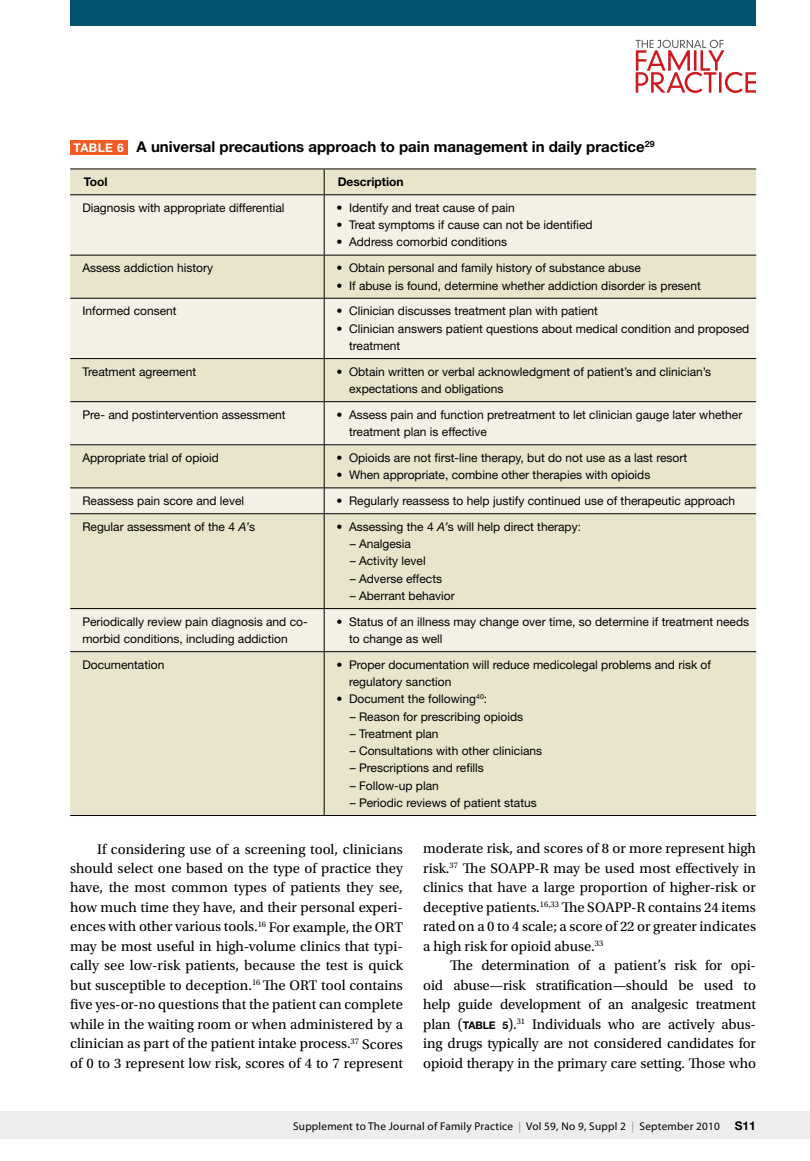
<style>
.page{position:relative;width:810px;height:1161px;background:#fff}
.page>*{position:absolute;margin:0;border:0;box-sizing:border-box;transform-origin:0 0}
.t1{font:700 15px "Helvetica Neue LT Std";color:#000}
.t2{font:14.7px/19.5px "Utopia Std";color:#000;text-align:justify}
.t3{font:12px/17.2px "Helvetica Neue LT Std";color:#000}
.t4{font:700 12px "Helvetica Neue LT Std";color:#000}
.t5{font:11.25px "Myriad Pro";letter-spacing:.02em;color:#000}
.s1{font-size:12px;color:#fff}
.s2{font-style:italic}
.s3{font-family:"Helvetica Neue LT Std";font-weight:700;font-size:10.5px}
.s4{color:#939598}
.s5{font-family:"Helvetica Neue LT Std";font-weight:700;font-size:12px}
</style>
<div class="page">
<div style="left:0;top:1112px;width:810px;height:27px;background:#ecedee"></div>
<div style="left:70px;top:0;width:686px;height:26px;background:#00546f"></div>
<svg style="left:636px;top:40px;width:120px;height:53px"></svg>
<div style="left:70px;top:140px;width:58px;height:15px;background:#f15a22"></div>
<div style="left:70px;top:170px;width:686px;height:645px;background:#e8e5cc"></div>
<svg style="left:70px;top:195px;width:686px;height:456px;background:#ece9d7"></svg>
<hr style="left:70px;top:169px;width:254px;height:1px;background:#000">
<hr style="left:324px;top:169px;width:432px;height:1px;background:#000">
<svg style="left:324px;top:169px;width:1px;height:25px"></svg>
<hr style="left:70px;top:194px;width:254px;height:1px;background:#000">
<hr style="left:324px;top:194px;width:432px;height:1px;background:#000">
<hr style="left:324px;top:195px;width:1px;height:60px;background:#000">
<hr style="left:70px;top:255px;width:254px;height:1px;background:#000">
<hr style="left:324px;top:255px;width:432px;height:1px;background:#000">
<hr style="left:324px;top:256px;width:1px;height:42px;background:#000">
<hr style="left:70px;top:298px;width:254px;height:1px;background:#000">
<hr style="left:324px;top:298px;width:432px;height:1px;background:#000">
<hr style="left:324px;top:299px;width:1px;height:59px;background:#000">
<hr style="left:70px;top:358px;width:254px;height:1px;background:#000">
<hr style="left:324px;top:358px;width:432px;height:1px;background:#000">
<hr style="left:324px;top:359px;width:1px;height:42px;background:#000">
<hr style="left:70px;top:401px;width:254px;height:1px;background:#000">
<hr style="left:324px;top:401px;width:432px;height:1px;background:#000">
<hr style="left:324px;top:402px;width:1px;height:42px;background:#000">
<hr style="left:70px;top:444px;width:254px;height:1px;background:#000">
<hr style="left:324px;top:444px;width:432px;height:1px;background:#000">
<hr style="left:324px;top:445px;width:1px;height:43px;background:#000">
<hr style="left:70px;top:488px;width:254px;height:1px;background:#000">
<hr style="left:324px;top:488px;width:432px;height:1px;background:#000">
<svg style="left:324px;top:488px;width:1px;height:25px"></svg>
<hr style="left:70px;top:513px;width:254px;height:1px;background:#000">
<hr style="left:324px;top:513px;width:432px;height:1px;background:#000">
<hr style="left:324px;top:514px;width:1px;height:94px;background:#000">
<hr style="left:70px;top:608px;width:254px;height:1px;background:#000">
<hr style="left:324px;top:608px;width:432px;height:1px;background:#000">
<hr style="left:324px;top:609px;width:1px;height:42px;background:#000">
<hr style="left:70px;top:651px;width:254px;height:1px;background:#000">
<hr style="left:324px;top:651px;width:432px;height:1px;background:#000">
<hr style="left:324px;top:652px;width:1px;height:163px;background:#000">
<hr style="left:70px;top:815px;width:254px;height:1px;background:#000">
<hr style="left:324px;top:815px;width:432px;height:1px;background:#000">
<p class="t1" style="left:74px;top:138px;width:583px"><span class="s1">Table 6</span> A universal precautions approach to pain management in daily practice<sup>29</sup></p>
<p class="t4" style="left:84px;top:174px;width:25px">Tool</p>
<p class="t4" style="left:338px;top:174px;width:67px">Description</p>
<p class="t3" style="left:82px;top:199px;width:204px">Diagnosis with appropriate differential</p>
<p class="t3" style="left:336px;top:199px;width:180px">• Identify and treat cause of pain</p>
<p class="t3" style="left:336px;top:216px;width:258px">• Treat symptoms if cause can not be identified</p>
<p class="t3" style="left:336px;top:233px;width:172px">• Address comorbid conditions</p>
<p class="t3" style="left:82px;top:259px;width:132px">Assess addiction history</p>
<p class="t3" style="left:336px;top:259px;width:306px">• Obtain personal and family history of substance abuse</p>
<p class="t3" style="left:336px;top:277px;width:366px">• If abuse is found, determine whether addiction disorder is present</p>
<p class="t3" style="left:82px;top:302px;width:96px">Informed consent</p>
<p class="t3" style="left:336px;top:302px;width:263px">• Clinician discusses treatment plan with patient</p>
<p class="t3" style="left:349px;top:320px;width:402px;text-indent:-13px">• Clinician answers patient questions about medical condition and proposed treatment</p>
<p class="t3" style="left:82px;top:363px;width:115px">Treatment agreement</p>
<p class="t3" style="left:349px;top:363px;width:364px;text-indent:-13px">• Obtain written or verbal acknowledgment of patient’s and clinician’s expectations and obligations</p>
<p class="t3" style="left:82px;top:406px;width:205px">Pre- and postintervention assessment</p>
<p class="t3" style="left:349px;top:406px;width:395px;text-indent:-13px">• Assess pain and function pretreatment to let clinician gauge later whether treatment plan is effective</p>
<p class="t3" style="left:82px;top:449px;width:138px">Appropriate trial of opioid</p>
<p class="t3" style="left:336px;top:449px;width:352px">• Opioids are not first-line therapy, but do not use as a last resort</p>
<p class="t3" style="left:336px;top:466px;width:316px">• When appropriate, combine other therapies with opioids</p>
<p class="t3" style="left:82px;top:492px;width:163px">Reassess pain score and level</p>
<p class="t3" style="left:336px;top:492px;width:400px">• Regularly reassess to help justify continued use of therapeutic approach</p>
<p class="t3" style="left:82px;top:518px;width:174px">Regular assessment of the 4 <span class="s2">A’</span>s</p>
<p class="t3" style="left:336px;top:518px;width:246px">• Assessing the 4 <span class="s2">A’</span>s will help direct therapy:</p>
<p class="t3" style="left:350px;top:535px;width:63px">– Analgesia</p>
<p class="t3" style="left:350px;top:552px;width:77px">– Activity level</p>
<p class="t3" style="left:350px;top:570px;width:94px">– Adverse effects</p>
<p class="t3" style="left:350px;top:587px;width:107px">– Aberrant behavior</p>
<p class="t3" style="left:82px;top:613px;width:227px">Periodically review pain diagnosis and co&shy;morbid conditions, including addiction</p>
<p class="t3" style="left:349px;top:613px;width:402px;text-indent:-13px">• Status of an illness may change over time, so determine if treatment needs to change as well</p>
<p class="t3" style="left:82px;top:656px;width:84px">Documentation</p>
<p class="t3" style="left:349px;top:656px;width:364px;text-indent:-13px">• Proper documentation will reduce medicolegal problems and risk of regulatory sanction</p>
<p class="t3" style="left:336px;top:690px;width:152px">• Document the following<sup>40</sup>:</p>
<p class="t3" style="left:350px;top:708px;width:175px">– Reason for prescribing opioids</p>
<p class="t3" style="left:350px;top:725px;width:90px">– Treatment plan</p>
<p class="t3" style="left:350px;top:742px;width:194px">– Consultations with other clinicians</p>
<p class="t3" style="left:350px;top:759px;width:136px">– Prescriptions and refills</p>
<p class="t3" style="left:350px;top:777px;width:91px">– Follow-up plan</p>
<p class="t3" style="left:350px;top:794px;width:189px">– Periodic reviews of patient status</p>
<p class="t2" style="left:70px;top:839px;width:334px;text-indent:27px">If considering use of a screening tool, clinicians should select one based on the type of practice they have, the most common types of patients they see, how much time they have, and their personal experi&shy;ences with other various tools.<sup>16</sup> For example, the ORT may be most useful in high-volume clinics that typi&shy;cally see low-risk patients, because the test is quick but susceptible to deception.<sup>16</sup> The ORT tool contains five yes-or-no questions that the patient can complete while in the waiting room or when administered by a clinician as part of the patient intake process.<sup>37</sup> Scores of 0 to 3 represent low risk, scores of 4 to 7 represent</p>
<p class="t2" style="left:423px;top:839px;width:334px">moderate risk, and scores of 8 or more represent high risk.<sup>37</sup> The SOAPP-R may be used most effectively in clinics that have a large proportion of higher-risk or deceptive patients.<sup>16,33</sup> The SOAPP-R contains 24 items rated on a 0 to 4 scale; a score of 22 or greater indicates a high risk for opioid abuse.<sup>33</sup></p>
<p class="t2" style="left:423px;top:956px;width:334px;text-indent:27px">The determination of a patient’s risk for opi&shy;oid abuse—risk stratification—should be used to help guide development of an analgesic treatment plan (<span class="s3">Table 5</span>).<sup>31</sup> Individuals who are actively abus&shy;ing drugs typically are not considered candidates for opioid therapy in the primary care setting. Those who</p>
<p class="t5" style="left:293px;top:1119px;width:464px">Supplement to The Journal of Family Practice <span class="s4">|</span> Vol 59, No 9, Suppl 2 <span class="s4">|</span> September 2010 <span class="s5">S11</span></p>
</div>
